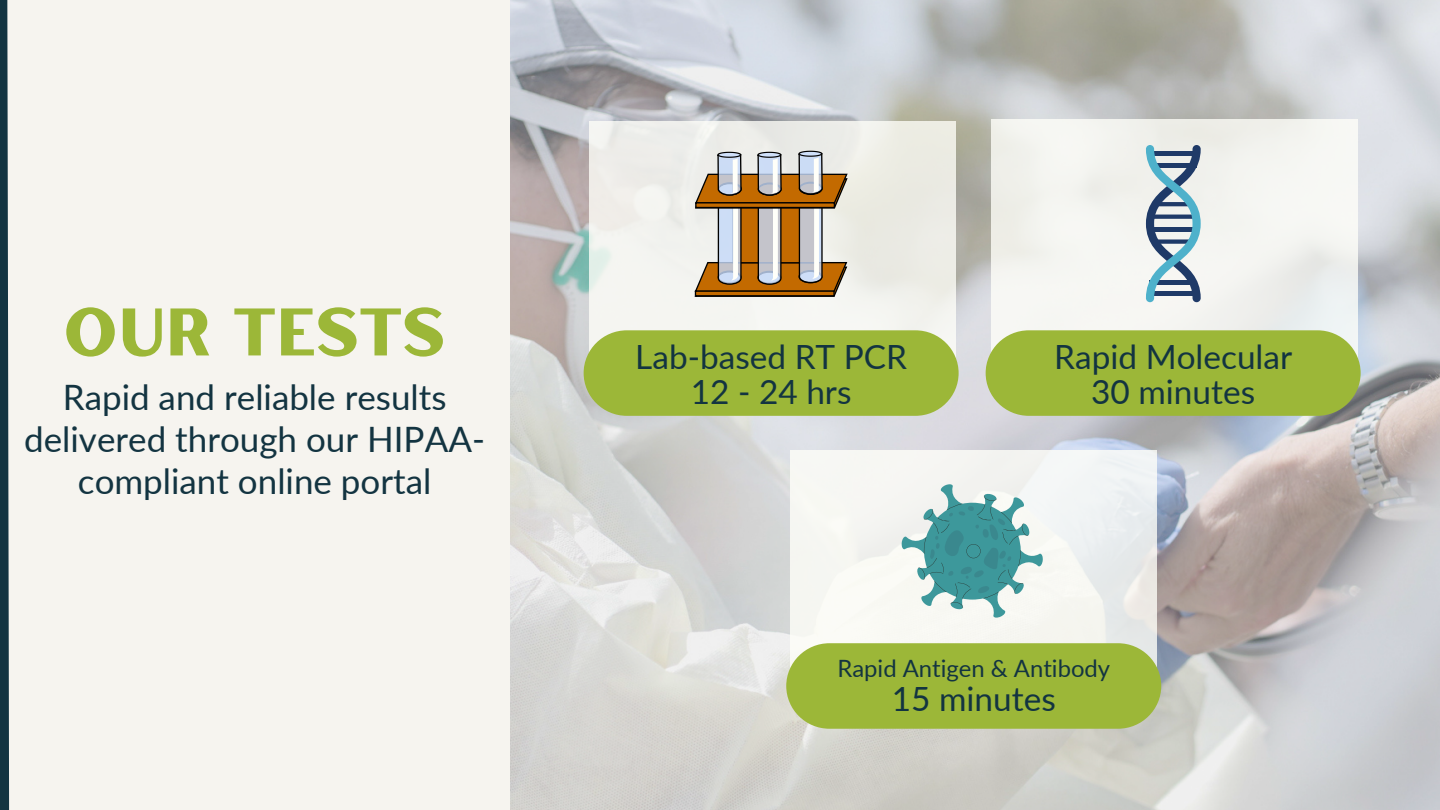
<style>
.page{position:relative;width:1440px;height:810px;background:#fff}
.page>*{position:absolute;margin:0;border:0;box-sizing:border-box;transform-origin:0 0}
.t1{font:67.1px "Hertical Sans";color:#9cb738}
.t2{font:35px/42px "Lato";color:#133441;text-align:center}
.t3{font:33.4px "Lato";color:#133441}
.t4{font:23.8px "Lato";color:#133441}
</style>
<div class="page">
<img style="left:509px;top:0;width:931px;height:810px">
<div style="left:0;top:0;width:509px;height:810px;background:#f6f4ef"></div>
<div style="left:590px;top:122px;width:366px;height:253px;background:#efeeea"></div>
<svg style="left:584px;top:330px;width:375px;height:86px"></svg>
<div style="left:992px;top:120px;width:366px;height:253px;background:#f4f5f1"></div>
<svg style="left:986px;top:330px;width:375px;height:86px"></svg>
<div style="left:791px;top:450px;width:366px;height:254px;background:linear-gradient(to right,#fafaf4,#eeefef)"></div>
<svg style="left:786px;top:643px;width:375px;height:86px"></svg>
<svg style="left:1146px;top:145px;width:55px;height:157px"></svg>
<svg style="left:695px;top:150px;width:153px;height:147px"></svg>
<svg style="left:901px;top:484px;width:142px;height:134px"></svg>
<svg style="left:0;top:0;width:10px;height:810px"></svg>
<p class="t1" style="left:63px;top:286px;width:384px">OUR TESTS</p>
<p class="t2" style="left:24px;top:375px;width:462px">Rapid and reliable results delivered through our HIPAA&shy;compliant online portal</p>
<p class="t3" style="left:635px;top:336px;width:273px">Lab-based RT PCR</p>
<p class="t3" style="left:691px;top:371px;width:162px">12 - 24 hrs</p>
<p class="t3" style="left:1054px;top:336px;width:240px">Rapid Molecular</p>
<p class="t3" style="left:1091px;top:371px;width:165px">30 minutes</p>
<p class="t4" style="left:838px;top:654px;width:274px">Rapid Antigen &amp; Antibody</p>
<p class="t3" style="left:892px;top:678px;width:165px">15 minutes</p>
</div>
